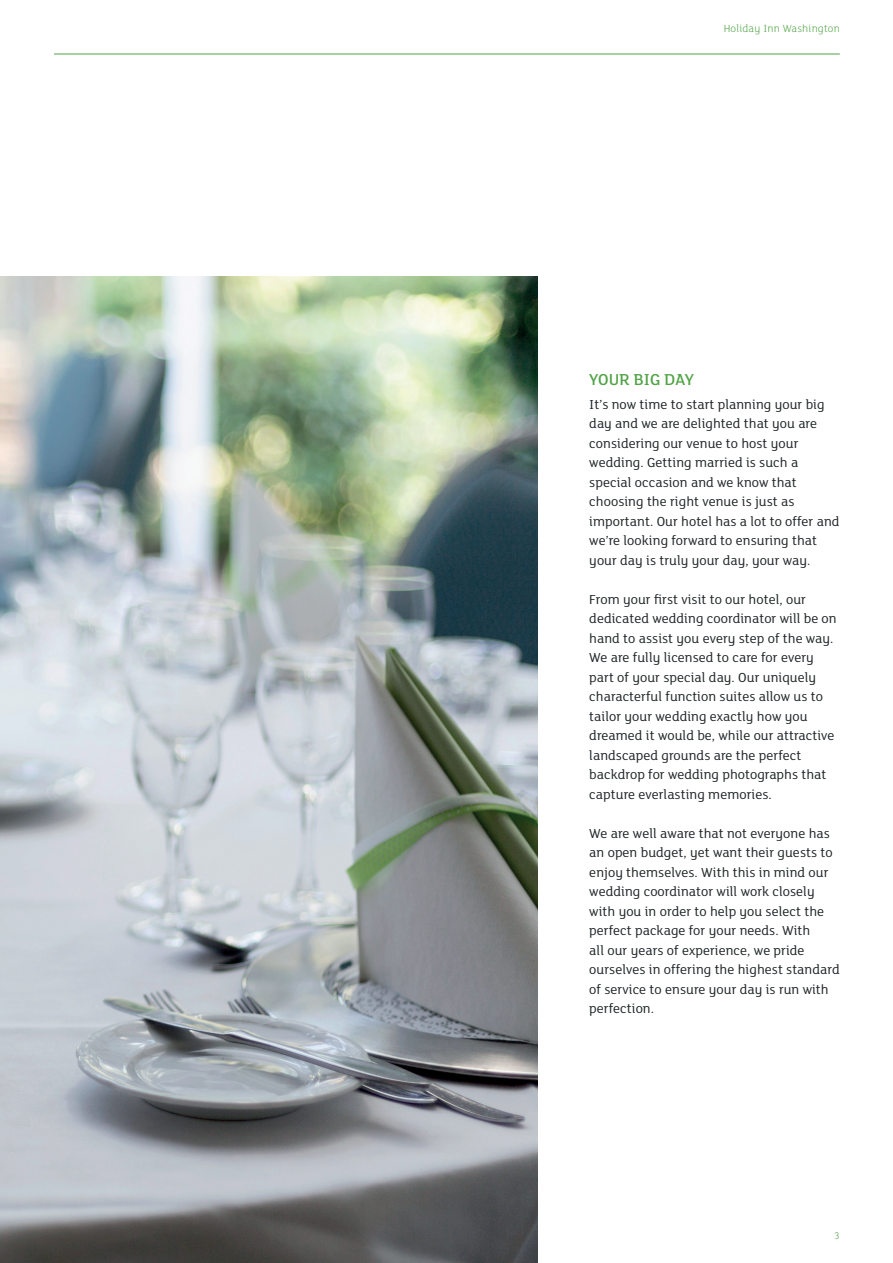
<style>
.page{position:relative;width:893px;height:1263px;background:#fff}
.page>*{position:absolute;margin:0;border:0;box-sizing:border-box;transform-origin:0 0}
.Sub_heads_caps{font:500 17.25px "FS Lola";letter-spacing:.005em;color:#50a345}
.Body_Copy_ranged_lef{font:14.25px/19.5px "FS Lola";letter-spacing:.005em;color:#1f2426}
.t1{font:300 11.25px "FS Lola";letter-spacing:.02em;color:#50a345}
.t2{font:300 10.5px "FS Lola";color:#50a345}
</style>
<div class="page">
<hr style="left:54px;top:54px;width:786px;height:1px;background:#50a345">
<img style="left:0;top:276px;width:537px;height:987px">
<p class="t1" style="left:724px;top:21px;width:118px">Holiday Inn Washington</p>
<p class="Sub_heads_caps" style="left:589px;top:368px;width:106px">YOUR BIG DAY</p>
<p class="Body_Copy_ranged_lef" style="left:589px;top:394px;width:252px">It’s now time to start planning your big day and we are delighted that you are considering our venue to host your wedding. Getting married is such a special occasion and we know that choosing the right venue is just as important. Our hotel has a lot to offer and we’re looking forward to ensuring that your day is truly your day, your way.</p>
<p class="Body_Copy_ranged_lef" style="left:589px;top:589px;width:249px">From your first visit to our hotel, our dedicated wedding coordinator will be on hand to assist you every step of the way.<br>We are fully licensed to care for every part of your special day. Our uniquely characterful function suites allow us to tailor your wedding exactly how you dreamed it would be, while our attractive landscaped grounds are the perfect backdrop for wedding photographs that capture everlasting memories.</p>
<p class="Body_Copy_ranged_lef" style="left:589px;top:823px;width:252px">We are well aware that not everyone has an open budget, yet want their guests to enjoy themselves. With this in mind our wedding coordinator will work closely with you in order to help you select the perfect package for your needs. With<br>all our years of experience, we pride ourselves in offering the highest standard of service to ensure your day is run with perfection.</p>
<p class="t2" style="left:834px;top:1228px;width:7px">3</p>
</div>
